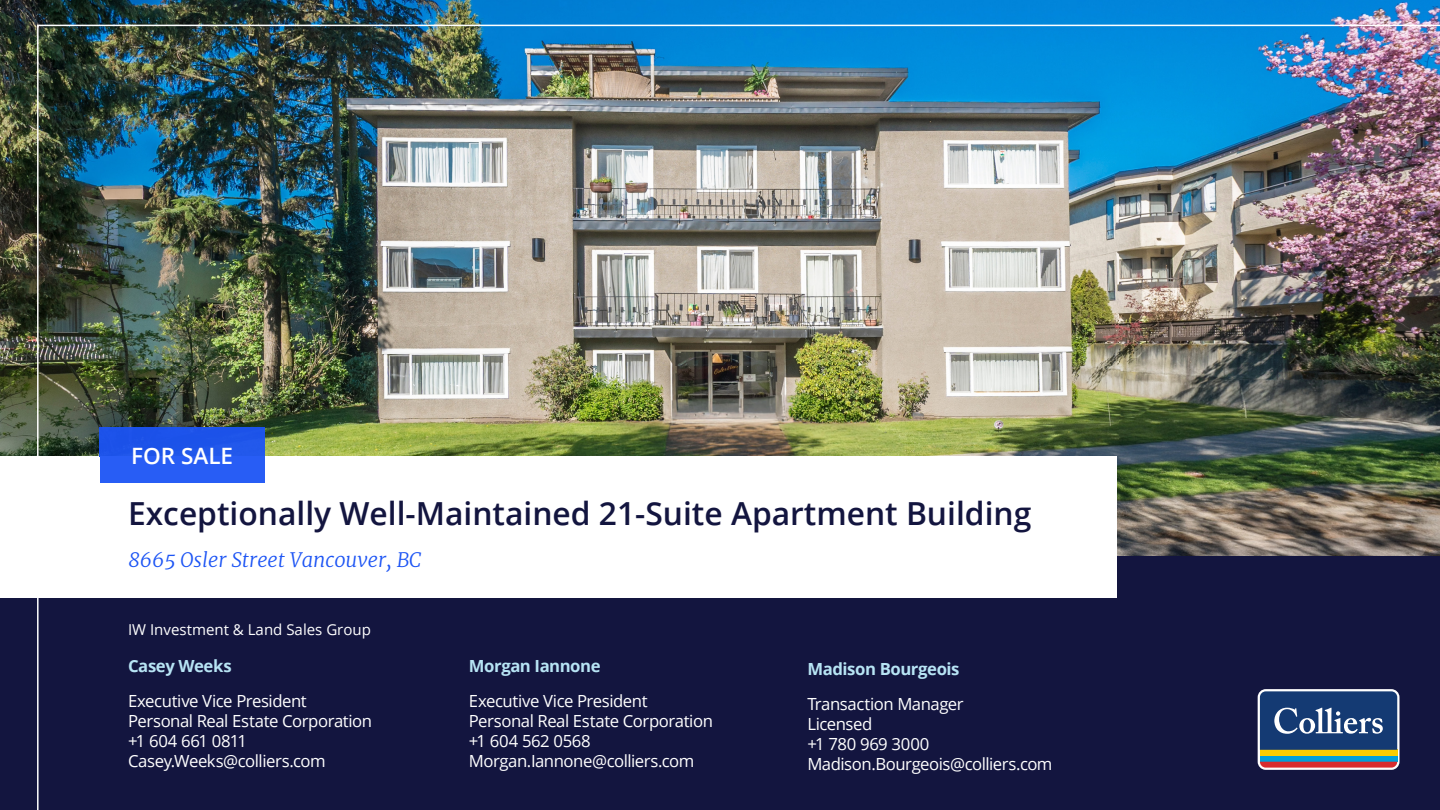
<style>
.page{position:relative;width:1440px;height:810px;background:#fff}
.page>*{position:absolute;margin:0;border:0;box-sizing:border-box;transform-origin:0 0}
.t1{font:600 31.8px "Open Sans";color:#13153f}
.t2{font:600 22.58px "Open Sans";color:#fff}
.t3{font:italic 300 20.1px "Merriweather";color:#1c54f4}
.t4{font:16.73px/20.1px "Open Sans";letter-spacing:-.03em;color:#fff}
.t5{font:700 16.73px "Open Sans";letter-spacing:-.025em;color:#b7e4f4}
.t6{font:15.08px "Open Sans";color:#fff}
</style>
<div class="page">
<img style="left:0;top:0;width:1120px;height:366px">
<img style="left:1120px;top:0;width:320px;height:24px">
<img style="left:0;top:366px;width:36px;height:90px">
<div style="left:0;top:557px;width:1440px;height:253px;background:#13153f"></div>
<div style="left:0;top:456px;width:1117px;height:142px;background:#fff"></div>
<img style="left:36px;top:24px;width:1404px;height:786px">
<h2 class="t2" style="left:131px;top:440px;width:104px">FOR SALE</h2>
<h1 class="t1" style="left:128px;top:491px;width:905px">Exceptionally Well-Maintained 21-Suite Apartment Building</h1>
<p class="t3" style="left:128px;top:546px;width:295px">8665 Osler Street Vancouver, BC</p>
<p class="t6" style="left:128px;top:619px;width:244px">IW Investment &amp; Land Sales Group</p>
<p class="t5" style="left:128px;top:654px;width:105px">Casey Weeks</p>
<p class="t4" style="left:128px;top:691px;width:246px">Executive Vice President<br>Personal Real Estate Corporation +1 604 661 0811<br>Casey.Weeks@colliers.com</p>
<p class="t5" style="left:469px;top:654px;width:133px">Morgan Iannone</p>
<p class="t4" style="left:469px;top:691px;width:246px">Executive Vice President<br>Personal Real Estate Corporation +1 604 562 0568<br>Morgan.Iannone@colliers.com</p>
<p class="t5" style="left:807px;top:657px;width:154px">Madison Bourgeois</p>
<p class="t4" style="left:807px;top:693px;width:247px">Transaction Manager<br>Licensed<br>+1 780 969 3000<br>Madison.Bourgeois@colliers.com</p>
</div>
